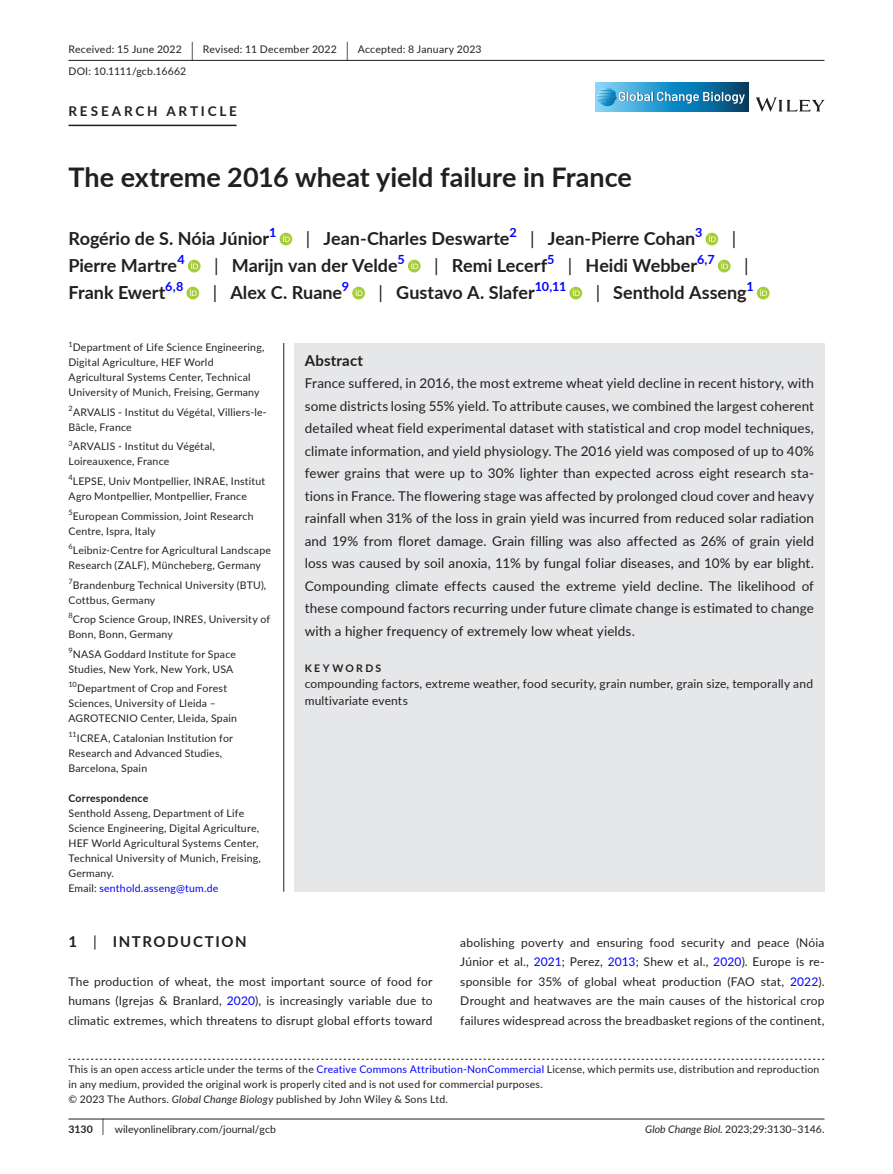
<style>
.page{position:relative;width:893px;height:1174px;background:#fff}
.page>*{position:absolute;margin:0;border:0;box-sizing:border-box;transform-origin:0 0}
.t1{font:700 27px "Lato";color:#231f20}
.t2{font:700 18px "Lato";color:#231f20}
.t3{font:18px "Lato";color:#231f20}
.t4{font:700 15px "Lato";letter-spacing:.1em;color:#231f20}
.t5{font:700 15px "Lato";letter-spacing:.015em;color:#231f20}
.t6{font:13.5px/22.5px "Lato";letter-spacing:.01em;color:#231f20;text-align:justify}
.t7{font:700 13.5px "Lato";letter-spacing:.21em;color:#231f20}
.t8{font:700 12.6px "Lato";color:#00f}
.t9{font:12px/19.5px "Lato";letter-spacing:.015em;color:#231f20;text-align:justify}
.t10{font:10.5px/15px "Lato";letter-spacing:.02em;color:#231f20}
.t11{font:10.5px "Lato";color:#231f20}
.t12{font:700 10.5px "Lato";letter-spacing:.02em;color:#231f20}
.t13{font:700 10.5px "Lato";letter-spacing:.22em;color:#231f20}
.t14{font:7.35px "Lato";color:#231f20}
.s1{font-size:19.65px}
.s2{font-weight:400}
.s3{color:#00f}
.s4{font-style:italic}
.s5{font-weight:700}
.s6{font-size:17.4px}
</style>
<div class="page">
<hr style="left:68px;top:1118px;width:756px;height:1px;background:#231f20">
<svg style="left:756px;top:97px;width:68px;height:15px"></svg>
<svg style="left:595px;top:82px;width:153px;height:29px;background:#2b8bbb"></svg>
<svg style="left:597px;top:87px;width:148px;height:19px;background:#4799c2"></svg>
<hr style="left:68px;top:60px;width:756px;height:1px;background:#231f20">
<hr style="left:68px;top:125px;width:169px;height:1px;background:#231f20">
<div style="left:280px;top:233px;width:12px;height:12px;background:#a5cd39;border-radius:50%"></div>
<svg style="left:283px;top:235px;width:7px;height:7px"></svg>
<div style="left:705px;top:233px;width:13px;height:12px;background:#a5cd39;border-radius:50%"></div>
<svg style="left:709px;top:235px;width:7px;height:7px"></svg>
<div style="left:188px;top:260px;width:13px;height:12px;background:#a5cd39;border-radius:50%"></div>
<svg style="left:191px;top:262px;width:7px;height:7px"></svg>
<div style="left:408px;top:260px;width:13px;height:12px;background:#a5cd39;border-radius:50%"></div>
<svg style="left:411px;top:262px;width:7px;height:7px"></svg>
<div style="left:718px;top:260px;width:13px;height:12px;background:#a5cd39;border-radius:50%"></div>
<svg style="left:721px;top:262px;width:7px;height:7px"></svg>
<div style="left:186px;top:287px;width:13px;height:12px;background:#a5cd39;border-radius:50%"></div>
<svg style="left:190px;top:289px;width:7px;height:7px"></svg>
<svg style="left:352px;top:287px;width:13px;height:12px"></svg>
<svg style="left:356px;top:289px;width:7px;height:7px"></svg>
<div style="left:569px;top:287px;width:13px;height:12px;background:#a5cd39;border-radius:50%"></div>
<svg style="left:573px;top:289px;width:7px;height:7px"></svg>
<svg style="left:757px;top:287px;width:13px;height:12px"></svg>
<svg style="left:760px;top:289px;width:7px;height:7px"></svg>
<svg style="left:68px;top:1058px;width:756px;height:1px"></svg>
<hr style="left:283px;top:343px;width:1px;height:548px;background:#231f20">
<div style="left:294px;top:343px;width:530px;height:372px;background:#e6e7e9"></div>
<div style="left:294px;top:714px;width:530px;height:177px;background:#e6e7e9"></div>
<p class="t10" style="left:68px;top:38px;width:415px;line-height:21.8px">Received: 15 June 2022 <span class="s1">|</span> Revised: 11 December 2022 <span class="s1">|</span> Accepted: 8 January 2023<br>DOI: 10.1111/gcb.16662</p>
<p class="t7" style="left:68px;top:101px;width:170px">RESEARCH ARTICLE</p>
<h1 class="t1" style="left:68px;top:157px;width:565px">The extreme 2016 wheat yield failure in France</h1>
<h2 class="t2" style="left:68px;top:226px;width:202px">Rogério de S. Nóia Júnior</h2>
<p class="t8" style="left:269px;top:223px;width:9px">1</p>
<h2 class="t2" style="left:306px;top:226px;width:205px"><span class="s2">|</span> Jean-Charles Deswarte</h2>
<p class="t8" style="left:509px;top:223px;width:9px">2</p>
<h2 class="t2" style="left:530px;top:226px;width:167px"><span class="s2">|</span> Jean-Pierre Cohan</h2>
<p class="t8" style="left:695px;top:223px;width:9px">3</p>
<h2 class="t3" style="left:732px;top:226px;width:6px">|</h2>
<h2 class="t2" style="left:68px;top:253px;width:110px">Pierre Martre</h2>
<p class="t8" style="left:177px;top:250px;width:9px">4</p>
<h2 class="t2" style="left:214px;top:253px;width:185px"><span class="s2">|</span> Marijn van der Velde</h2>
<p class="t8" style="left:398px;top:250px;width:9px">5</p>
<h2 class="t2" style="left:434px;top:253px;width:115px"><span class="s2">|</span> Remi Lecerf</h2>
<p class="t8" style="left:547px;top:250px;width:9px">5</p>
<h2 class="t2" style="left:568px;top:253px;width:131px"><span class="s2">|</span> Heidi Webber</h2>
<p class="t8" style="left:697px;top:250px;width:19px">6,7</p>
<h2 class="t3" style="left:744px;top:253px;width:6px">|</h2>
<h2 class="t2" style="left:68px;top:280px;width:99px">Frank Ewert</h2>
<p class="t8" style="left:165px;top:277px;width:20px">6,8</p>
<h2 class="t2" style="left:213px;top:280px;width:131px"><span class="s2">|</span> Alex C. Ruane</h2>
<p class="t8" style="left:342px;top:277px;width:9px">9</p>
<h2 class="t2" style="left:378px;top:280px;width:158px"><span class="s2">|</span> Gustavo A. Slafer</h2>
<p class="t8" style="left:535px;top:277px;width:33px">10,11</p>
<h2 class="t2" style="left:596px;top:280px;width:153px"><span class="s2">|</span> Senthold Asseng</h2>
<p class="t8" style="left:746px;top:277px;width:9px">1</p>
<p class="t14" style="left:68px;top:339px;width:6px">1</p>
<p class="t10" style="left:68px;top:340px;width:198px;text-indent:4px">Department of Life Science Engineering, Digital Agriculture, HEF World Agricultural Systems Center, Technical University of Munich, Freising, Germany</p>
<p class="t10" style="left:68px;top:404px;width:200px"><sup>2</sup>ARVALIS - Institut du Végétal, Villiers-le-<br>Bâcle, France</p>
<p class="t10" style="left:68px;top:439px;width:148px"><sup>3</sup>ARVALIS - Institut du Végétal,<br>Loireauxence, France</p>
<p class="t10" style="left:68px;top:473px;width:198px"><sup>4</sup>LEPSE, Univ Montpellier, INRAE, Institut<br>Agro Montpellier, Montpellier, France</p>
<p class="t10" style="left:68px;top:508px;width:187px"><sup>5</sup>European Commission, Joint Research<br>Centre, Ispra, Italy</p>
<p class="t10" style="left:68px;top:542px;width:204px"><sup>6</sup>Leibniz-Centre for Agricultural Landscape<br>Research (ZALF), Müncheberg, Germany</p>
<p class="t10" style="left:68px;top:577px;width:199px"><sup>7</sup>Brandenburg Technical University (BTU),<br>Cottbus, Germany</p>
<p class="t10" style="left:68px;top:611px;width:203px"><sup>8</sup>Crop Science Group, INRES, University of<br>Bonn, Bonn, Germany</p>
<p class="t10" style="left:68px;top:646px;width:169px"><sup>9</sup>NASA Goddard Institute for Space<br>Studies, New York, New York, USA</p>
<p class="t10" style="left:68px;top:680px;width:170px"><sup>10</sup>Department of Crop and Forest<br>Sciences, University of Lleida –<br>AGROTECNIO Center, Lleida, Spain</p>
<p class="t10" style="left:68px;top:730px;width:166px"><sup>11</sup>ICREA, Catalonian Institution for<br>Research and Advanced Studies,<br>Barcelona, Spain</p>
<p class="t12" style="left:68px;top:790px;width:81px">Correspondence</p>
<p class="t10" style="left:68px;top:805px;width:194px">Senthold Asseng, Department of Life Science Engineering, Digital Agriculture, HEF World Agricultural Systems Center, Technical University of Munich, Freising, Germany.<br>Email: <span class="s3">senthold.asseng@tum.de</span></p>
<h3 class="t5" style="left:305px;top:349px;width:60px">Abstract</h3>
<p class="t6" style="left:305px;top:371px;width:511px">France suffered, in 2016, the most extreme wheat yield decline in recent history, with some districts losing 55% yield. To attribute causes, we combined the largest coherent detailed wheat field experimental dataset with statistical and crop model techniques, climate information, and yield physiology. The 2016 yield was composed of up to 40% fewer grains that were up to 30% lighter than expected across eight research sta&shy;tions in France. The flowering stage was affected by prolonged cloud cover and heavy rainfall when 31% of the loss in grain yield was incurred from reduced solar radiation and 19% from floret damage. Grain filling was also affected as 26% of grain yield loss was caused by soil anoxia, 11% by fungal foliar diseases, and 10% by ear blight.<br>Compounding climate effects caused the extreme yield decline. The likelihood of these compound factors recurring under future climate change is estimated to change with a higher frequency of extremely low wheat yields.</p>
<p class="t13" style="left:305px;top:660px;width:78px">KEYWORDS</p>
<p class="t9" style="left:305px;top:675px;width:510px;line-height:16.5px">compounding factors, extreme weather, food security, grain number, grain size, temporally and multivariate events</p>
<h3 class="t4" style="left:68px;top:930px;width:180px">1 <span class="s2">|</span> INTRODUCTION</h3>
<p class="t9" style="left:68px;top:971px;width:366px">The production of wheat, the most important source of food for humans (Igrejas &amp; Branlard, <span class="s3">2020</span>), is increasingly variable due to climatic extremes, which threatens to disrupt global efforts toward</p>
<p class="t9" style="left:460px;top:932px;width:366px">abolishing poverty and ensuring food security and peace (Nóia Júnior et al., <span class="s3">2021</span>; Perez, <span class="s3">2013</span>; Shew et al., <span class="s3">2020</span>). Europe is re&shy;sponsible for 35% of global wheat production (FAO stat, <span class="s3">2022</span>).<br>Drought and heatwaves are the main causes of the historical crop failures widespread across the breadbasket regions of the continent,</p>
<p class="t10" style="left:68px;top:1061px;width:752px">This is an open access article under the terms of the <span class="s3">Creative Commons Attribution-NonCommercial</span> License, which permits use, distribution and reproduction in any medium, provided the original work is properly cited and is not used for commercial purposes.<br>© 2023 The Authors. <span class="s4">Global Change Biology</span> published by John Wiley &amp; Sons Ltd.</p>
<p class="t11" style="left:68px;top:1121px;width:209px"><span class="s5">3130</span> <span class="s6">|</span> wileyonlinelibrary.com/journal/gcb</p>
<p class="t11" style="left:645px;top:1121px;width:181px"><span class="s4">Glob Change Biol.</span> 2023;29:3130–3146.</p>
</div>
